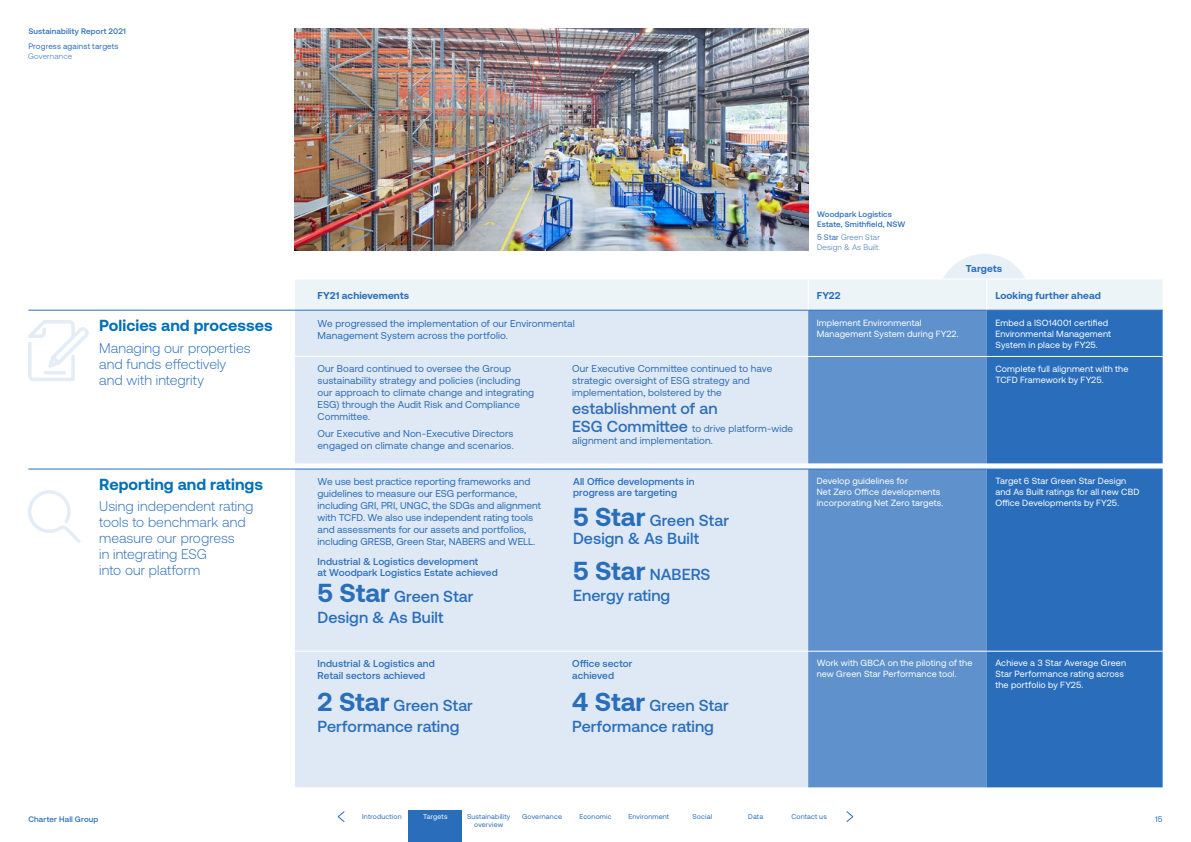
<style>
.page{position:relative;width:1191px;height:842px;background:#fff}
.page>*{position:absolute;margin:0;border:0;box-sizing:border-box;transform-origin:0 0}
.t1{font:500 16px/20.8px "Aeonik";letter-spacing:.005em;color:#2a6ebb}
.t2{font:700 16px "Aeonik";letter-spacing:.005em;color:#0070b9}
.t3{font:500 16px "Aeonik";letter-spacing:.005em;color:#306eb6}
.t4{font:300 14px/16px "Aeonik";letter-spacing:.005em;color:#2a6ebb}
.t5{font:10px/12px "Aeonik";letter-spacing:.015em;color:#306eb6}
.t6{font:10px/12px "Aeonik";letter-spacing:.005em;color:#2a6ebb}
.t7{font:500 10px/11px "Aeonik";letter-spacing:.01em;color:#2a6ebb}
.t8{font:700 10px "Aeonik";letter-spacing:.015em;color:#2a6ebb}
.t9{font:9px/11px "Aeonik";letter-spacing:.015em;color:#fff}
.t10{font:500 8px/10px "Aeonik";letter-spacing:.02em;color:#2a6ebb}
.t11{font:300 8px/10px "Aeonik";letter-spacing:.02em;color:#2a6ebb}
.t12{font:8px "Aeonik";letter-spacing:.02em;color:#2a6ebb}
.t13{font:7px/8px "Aeonik";letter-spacing:.025em;color:#2a6ebb;text-align:center}
.t14{font:7px "Aeonik";letter-spacing:.025em;color:#fff}
.s1{font-weight:400}
.s2{font-weight:500;font-size:16px}
.s3{font-weight:700;font-size:26px}
</style>
<div class="page">
<svg style="left:28px;top:309px;width:267px;height:1px"></svg>
<div style="left:295px;top:311px;width:513px;height:476px;background:#dfe9f5"></div>
<div style="left:808px;top:311px;width:178px;height:476px;background:#5f92cc"></div>
<div style="left:986px;top:311px;width:176px;height:476px;background:#2a6ebb"></div>
<hr style="left:295px;top:356px;width:513px;height:1px;background:#fff">
<hr style="left:808px;top:356px;width:178px;height:1px;background:#fff">
<hr style="left:986px;top:356px;width:176px;height:1px;background:#fff">
<hr style="left:295px;top:651px;width:513px;height:1px;background:#fff">
<hr style="left:808px;top:651px;width:178px;height:1px;background:#fff">
<hr style="left:986px;top:651px;width:176px;height:1px;background:#fff">
<hr style="left:28px;top:469px;width:267px;height:1px;background:#2a6ebb">
<hr style="left:28px;top:310px;width:267px;height:1px;background:#2a6ebb">
<hr style="left:295px;top:469px;width:513px;height:1px;background:#2a6ebb">
<hr style="left:808px;top:469px;width:178px;height:1px;background:#2a6ebb">
<hr style="left:986px;top:469px;width:176px;height:1px;background:#2a6ebb">
<hr style="left:295px;top:310px;width:513px;height:1px;background:#2a6ebb">
<hr style="left:808px;top:310px;width:178px;height:1px;background:#2a6ebb">
<hr style="left:986px;top:310px;width:176px;height:1px;background:#2a6ebb">
<img style="left:295px;top:28px;width:513px;height:222px">
<svg style="left:295px;top:254px;width:867px;height:56px"></svg>
<svg style="left:28px;top:320px;width:61px;height:61px"></svg>
<svg style="left:28px;top:490px;width:53px;height:53px"></svg>
<svg style="left:337px;top:811px;width:8px;height:11px"></svg>
<svg style="left:846px;top:811px;width:8px;height:11px"></svg>
<div style="left:408px;top:810px;width:54px;height:32px;background:#2a6ebb"></div>
<p class="t10" style="left:28px;top:27px;width:99px">Sustainability Report 2021</p>
<p class="t12" style="left:28px;top:41px;width:92px">Progress against targets</p>
<p class="t11" style="left:28px;top:51px;width:46px">Governance</p>
<h1 class="t2" style="left:99px;top:316px;width:175px">Policies and processes</h1>
<h2 class="t4" style="left:99px;top:340px;width:153px">Managing our properties and funds effectively and with integrity</h2>
<h1 class="t2" style="left:99px;top:475px;width:165px">Reporting and ratings</h1>
<h2 class="t4" style="left:99px;top:498px;width:156px">Using independent rating tools to benchmark and measure our progress<br>in integrating ESG<br>into our platform</h2>
<p class="t10" style="left:28px;top:814px;width:72px">Charter Hall Group</p>
<p class="t10" style="left:817px;top:209px;width:90px">Woodpark Logistics<br>Estate, Smithfield, NSW</p>
<p class="t11" style="left:817px;top:232px;width:65px"><span class="s1">5 Star</span> Green Star<br>Design &amp; As Built.</p>
<p class="t8" style="left:966px;top:263px;width:38px">Targets</p>
<p class="t8" style="left:317px;top:290px;width:93px">FY21 achievements</p>
<p class="t8" style="left:816px;top:290px;width:25px">FY22</p>
<p class="t8" style="left:995px;top:290px;width:107px">Looking further ahead</p>
<p class="t6" style="left:317px;top:317px;width:259px">We progressed the implementation of our Environmental<br>Management System across the portfolio.</p>
<p class="t9" style="left:816px;top:317px;width:143px">Implement Environmental<br>Management System during FY22.</p>
<p class="t9" style="left:995px;top:317px;width:117px">Embed a ISO14001 certified<br>Environmental Management<br>System in place by FY25.</p>
<p class="t5" style="left:317px;top:363px;width:218px">Our Board continued to oversee the Group sustainability strategy and policies (including our approach to climate change and integrating ESG) through the Audit Risk and Compliance Committee.</p>
<p class="t5" style="left:317px;top:427px;width:198px">Our Executive and Non-Executive Directors engaged on climate change and scenarios.</p>
<p class="t9" style="left:995px;top:363px;width:135px">Complete full alignment with the<br>TCFD Framework by FY25.</p>
<p class="t5" style="left:572px;top:363px;width:202px">Our Executive Committee continued to have strategic oversight of ESG strategy and implementation, bolstered by the</p>
<h1 class="t3" style="left:572px;top:400px;width:147px">establishment of an</h1>
<p class="t5" style="left:572px;top:423px;width:222px"><span class="s2">ESG Committee</span> to drive platform-wide alignment and implementation.</p>
<p class="t6" style="left:317px;top:476px;width:224px">We use best practice reporting frameworks and guidelines to measure our ESG performance, including GRI, PRI, UNGC, the SDGs and alignment with TCFD. We also use independent rating tools and assessments for our assets and portfolios, including GRESB, Green Star, NABERS and WELL.</p>
<p class="t7" style="left:317px;top:555px;width:182px">Industrial &amp; Logistics development<br>at Woodpark Logistics Estate achieved</p>
<h1 class="t1" style="left:317px;top:586px;width:157px"><span class="s3">5 Star</span> Green Star<br>Design &amp; As Built</h1>
<p class="t7" style="left:317px;top:658px;width:119px;line-height:12px">Industrial &amp; Logistics and<br>Retail sectors achieved</p>
<h1 class="t1" style="left:317px;top:695px;width:157px"><span class="s3">2 Star</span> Green Star<br>Performance rating</h1>
<p class="t7" style="left:573px;top:476px;width:123px">All Office developments in progress are targeting</p>
<h1 class="t1" style="left:573px;top:511px;width:157px;line-height:18px"><span class="s3">5 Star</span> Green Star<br>Design &amp; As Built</h1>
<h1 class="t1" style="left:573px;top:564px;width:139px"><span class="s3">5 Star</span> NABERS<br>Energy rating</h1>
<p class="t7" style="left:572px;top:658px;width:62px;line-height:12px">Office sector achieved</p>
<h1 class="t1" style="left:572px;top:695px;width:158px"><span class="s3">4 Star</span> Green Star<br>Performance rating</h1>
<p class="t9" style="left:816px;top:476px;width:128px">Develop guidelines for<br>Net Zero Office developments incorporating Net Zero targets.</p>
<p class="t9" style="left:995px;top:476px;width:146px">Target 6 Star Green Star Design and As Built ratings for all new CBD<br>Office Developments by FY25.</p>
<p class="t9" style="left:816px;top:658px;width:157px">Work with GBCA on the piloting of the new Green Star Performance tool.</p>
<p class="t9" style="left:995px;top:658px;width:132px">Achieve a 3 Star Average Green<br>Star Performance rating across the portfolio by FY25.</p>
<p class="t13" style="left:362px;top:813px;width:41px">Introduction</p>
<p class="t13" style="left:467px;top:813px;width:45px">Sustainability overview</p>
<p class="t13" style="left:522px;top:813px;width:41px">Governance</p>
<p class="t13" style="left:579px;top:813px;width:34px">Economic</p>
<p class="t13" style="left:628px;top:813px;width:42px">Environment</p>
<p class="t13" style="left:692px;top:813px;width:21px">Social</p>
<p class="t13" style="left:748px;top:813px;width:16px">Data</p>
<p class="t13" style="left:791px;top:813px;width:37px">Contact us</p>
<p class="t14" style="left:423px;top:813px;width:26px">Targets</p>
<p class="t12" style="left:1155px;top:814px;width:9px">15</p>
</div>
